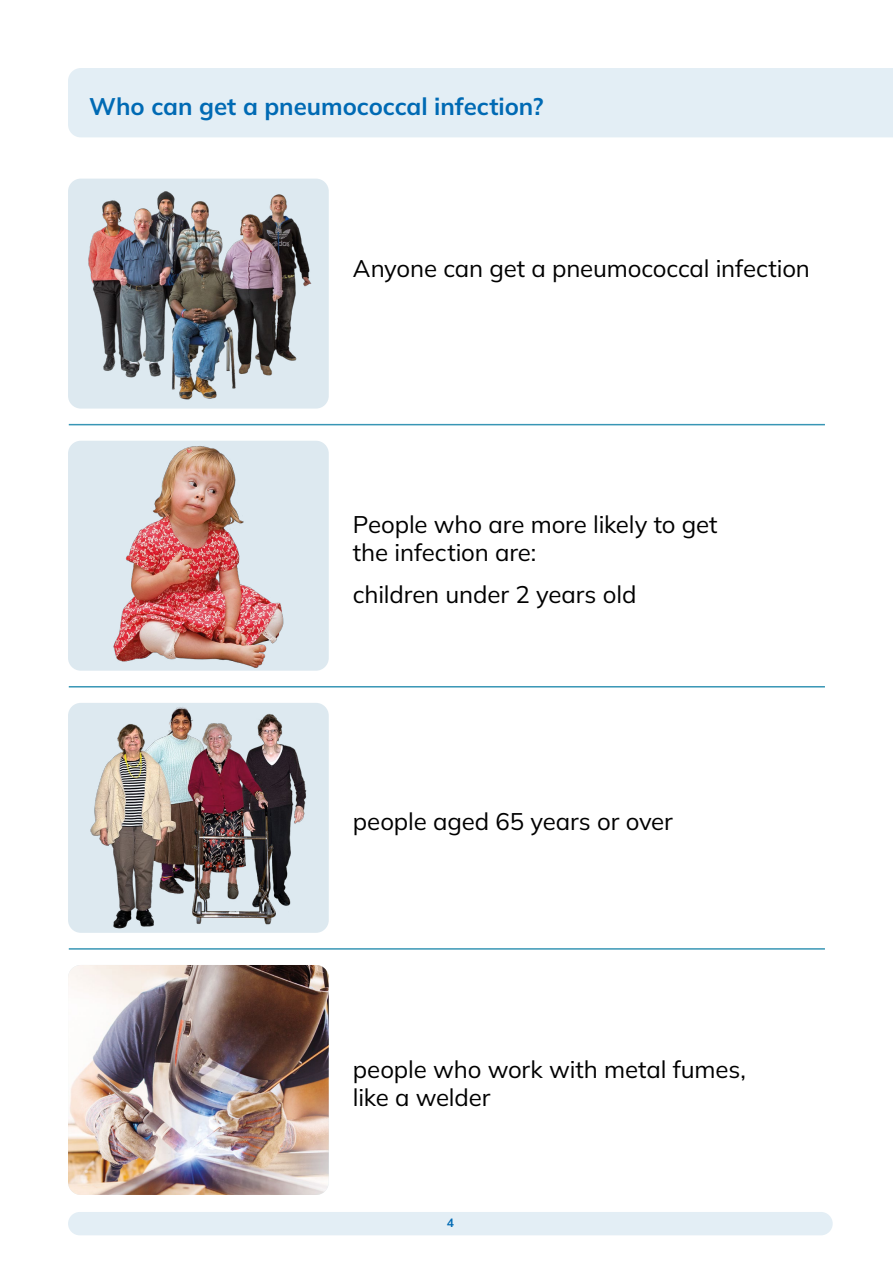
<style>
.page{position:relative;width:893px;height:1263px;background:#fff}
.page>*{position:absolute;margin:0;border:0;box-sizing:border-box;transform-origin:0 0}
.t1{font:24px/28.5px "Mulish";letter-spacing:-.005em;color:#000}
.t2{font:700 24px "Mulish";color:#006ab4}
.t3{font:700 12px "Mulish";color:#006ab4}
</style>
<div class="page">
<div style="left:68px;top:1212px;width:765px;height:23px;background:#e3eef5;border-radius:12px"></div>
<div style="left:68px;top:68px;width:825px;height:69px;background:#e3eef5"></div>
<hr style="left:69px;top:424px;width:756px;height:1px;background:#3896b5">
<hr style="left:69px;top:686px;width:756px;height:1px;background:#3896b5">
<hr style="left:69px;top:948px;width:756px;height:2px;background:#3896b5">
<div style="left:68px;top:179px;width:261px;height:230px;background:#dde9f0;border-radius:13px"></div>
<img style="left:83px;top:191px;width:230px;height:218px">
<div style="left:68px;top:441px;width:261px;height:230px;background:#dde9f0;border-radius:13px"></div>
<img style="left:113px;top:446px;width:171px;height:222px">
<div style="left:68px;top:703px;width:261px;height:230px;background:#dde9f0;border-radius:13px"></div>
<img style="left:90px;top:707px;width:217px;height:222px">
<img style="left:68px;top:965px;width:261px;height:230px">
<p class="t2" style="left:89px;top:90px;width:456px">Who can get a pneumococcal infection?</p>
<p class="t1" style="left:353px;top:254px;width:459px">Anyone can get a pneumococcal infection</p>
<p class="t1" style="left:353px;top:509px;width:366px">People who are more likely to get the infection are:</p>
<p class="t1" style="left:353px;top:579px;width:285px">children under 2 years old</p>
<p class="t1" style="left:353px;top:806px;width:322px">people aged 65 years or over</p>
<p class="t1" style="left:353px;top:1054px;width:395px">people who work with metal fumes, like a welder</p>
<p class="t3" style="left:447px;top:1214px;width:9px">4</p>
</div>
